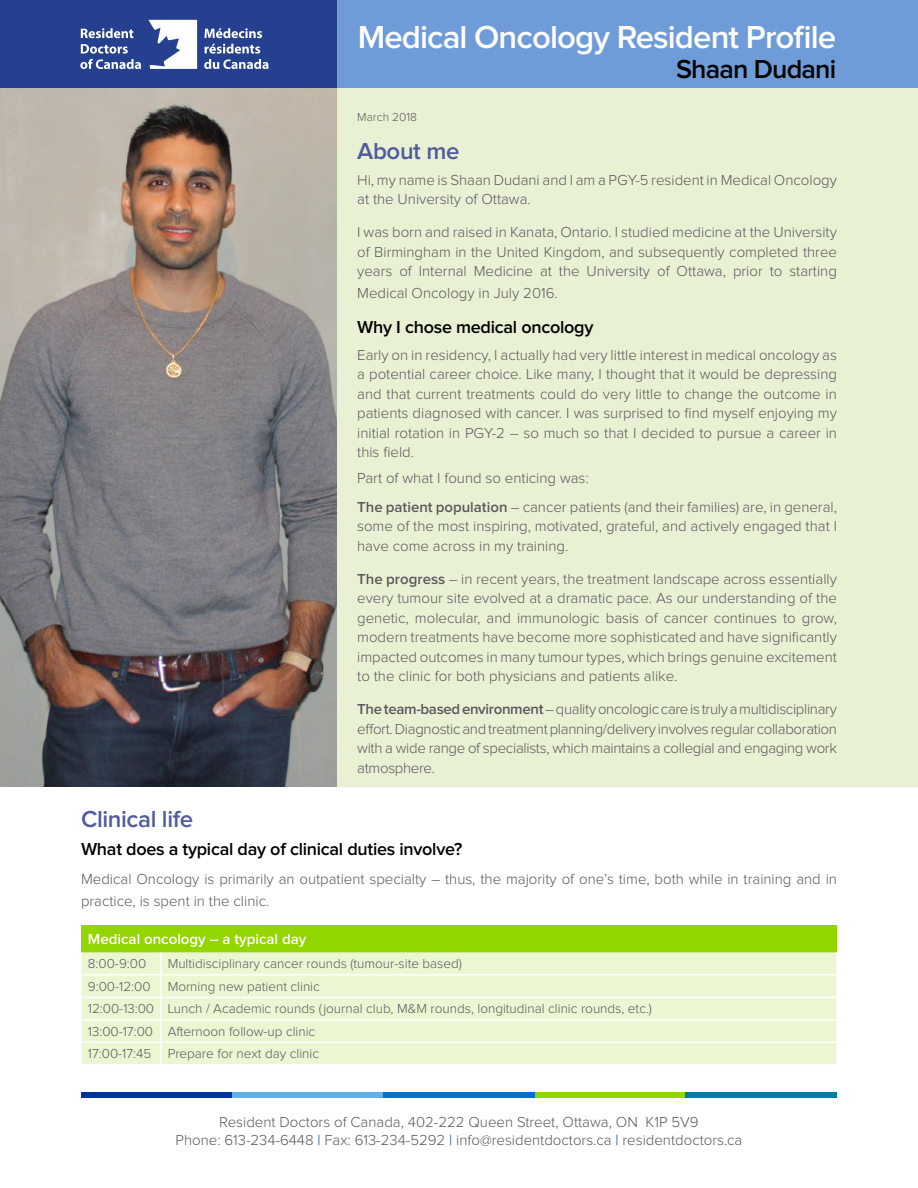
<style>
.page{position:relative;width:918px;height:1188px;background:#fff}
.page>*{position:absolute;margin:0;border:0;box-sizing:border-box;transform-origin:0 0}
.t1{font:600 33px "Proxima Nova";letter-spacing:-.025em;color:#fff}
.t2{font:600 27px "Proxima Nova";letter-spacing:-.03em;color:#000}
.t3{font:600 24px "Proxima Nova";letter-spacing:-.015em;color:#4f5b9e}
.t4{font:600 18px "Proxima Nova";letter-spacing:-.015em;color:#000}
.t5{font:300 15px/19.5px "Proxima Nova";color:#58595b}
.t6{font:600 15px "Proxima Nova";color:#fff}
.t7{font:300 13.5px/22.5px "Proxima Nova";color:#58595b}
.t8{font:300 12px "Proxima Nova";color:#58595b}
.s1{font-weight:600}
.s2{color:#0033a1}
</style>
<div class="page">
<div style="left:38px;top:0;width:880px;height:91px;background:#6f9cd9"></div>
<div style="left:0;top:0;width:337px;height:91px;background:#25408f"></div>
<svg style="left:81px;top:28px;width:52px;height:10px"></svg>
<svg style="left:80px;top:44px;width:61px;height:25px"></svg>
<svg style="left:204px;top:28px;width:58px;height:10px"></svg>
<svg style="left:204px;top:44px;width:64px;height:25px"></svg>
<svg style="left:149px;top:20px;width:48px;height:49px"></svg>
<div style="left:81px;top:1092px;width:151px;height:5px;background:#0033a1"></div>
<div style="left:232px;top:1092px;width:152px;height:5px;background:#61b1e8"></div>
<div style="left:384px;top:1092px;width:151px;height:5px;background:#0070ce"></div>
<div style="left:535px;top:1092px;width:152px;height:5px;background:#91d400"></div>
<div style="left:686px;top:1092px;width:151px;height:5px;background:#007da5"></div>
<div style="left:0;top:88px;width:918px;height:698px;background:#e8f1d4"></div>
<div style="left:81px;top:925px;width:756px;height:27px;background:#93d500"></div>
<div style="left:82px;top:952px;width:755px;height:112px;background:#ebf6d3"></div>
<svg style="left:81px;top:952px;width:1px;height:112px"></svg>
<hr style="left:160px;top:952px;width:2px;height:22px;background:#fff">
<hr style="left:81px;top:974px;width:80px;height:2px;background:#fff">
<hr style="left:161px;top:974px;width:676px;height:2px;background:#fff">
<hr style="left:160px;top:976px;width:2px;height:21px;background:#fff">
<hr style="left:81px;top:997px;width:80px;height:1px;background:#fff">
<hr style="left:161px;top:997px;width:676px;height:1px;background:#fff">
<hr style="left:160px;top:998px;width:2px;height:21px;background:#fff">
<hr style="left:81px;top:1019px;width:80px;height:2px;background:#fff">
<hr style="left:161px;top:1019px;width:676px;height:2px;background:#fff">
<hr style="left:160px;top:1021px;width:2px;height:21px;background:#fff">
<hr style="left:81px;top:1042px;width:80px;height:1px;background:#fff">
<hr style="left:161px;top:1042px;width:676px;height:1px;background:#fff">
<hr style="left:160px;top:1043px;width:2px;height:21px;background:#fff">
<img style="left:0;top:88px;width:337px;height:698px">
<h1 class="t1" style="left:358px;top:19px;width:480px">Medical Oncology Resident Profile</h1>
<h2 class="t2" style="left:676px;top:54px;width:162px">Shaan Dudani</h2>
<p class="t8" style="left:357px;top:110px;width:61px">March 2018</p>
<h3 class="t3" style="left:357px;top:137px;width:104px">About me</h3>
<p class="t5" style="left:357px;top:170px;width:481px">Hi, my name is Shaan Dudani and I am a PGY-5 resident in Medical Oncology at the University of Ottawa.</p>
<p class="t5" style="left:357px;top:223px;width:481px;text-align:justify">I was born and raised in Kanata, Ontario. I studied medicine at the University of Birmingham in the United Kingdom, and subsequently completed three years of Internal Medicine at the University of Ottawa, prior to starting</p>
<p class="t5" style="left:357px;top:284px;width:202px">Medical Oncology in July 2016.</p>
<p class="t4" style="left:357px;top:317px;width:238px">Why I chose medical oncology</p>
<p class="t5" style="left:357px;top:345px;width:481px;text-align:justify">Early on in residency, I actually had very little interest in medical oncology as a potential career choice. Like many, I thought that it would be depressing and that current treatments could do very little to change the outcome in patients diagnosed with cancer. I was surprised to find myself enjoying my initial rotation in PGY-2 – so much so that I decided to pursue a career in this field.</p>
<p class="t5" style="left:357px;top:464px;width:481px;line-height:28.5px">Part of what I found so enticing was:<br><span class="s1">The patient population</span> – cancer patients (and their families) are, in general,</p>
<p class="t5" style="left:357px;top:517px;width:481px">some of the most inspiring, motivated, grateful, and actively engaged that I have come across in my training.</p>
<p class="t5" style="left:357px;top:569px;width:481px;text-align:justify"><span class="s1">The progress</span> – in recent years, the treatment landscape across essentially every tumour site evolved at a dramatic pace. As our understanding of the genetic, molecular, and immunologic basis of cancer continues to grow, modern treatments have become more sophisticated and have significantly impacted outcomes in many tumour types, which brings genuine excitement to the clinic for both physicians and patients alike.</p>
<p class="t5" style="left:357px;top:700px;width:481px;text-align:justify"><span class="s1">The team-based environment</span> – quality oncologic care is truly a multidisciplinary effort. Diagnostic and treatment planning/delivery involves regular collaboration with a wide range of specialists, which maintains a collegial and engaging work atmosphere.</p>
<h3 class="t3" style="left:81px;top:805px;width:114px">Clinical life</h3>
<p class="t4" style="left:81px;top:839px;width:383px">What does a typical day of clinical duties involve?</p>
<p class="t5" style="left:81px;top:868px;width:758px;line-height:21.8px">Medical Oncology is primarily an outpatient specialty – thus, the majority of one’s time, both while in training and in practice, is spent in the clinic.</p>
<p class="t6" style="left:88px;top:930px;width:220px">Medical oncology – a typical day</p>
<p class="t7" style="left:88px;top:953px;width:60px">8:00-9:00</p>
<p class="t7" style="left:168px;top:953px;width:296px">Multidisciplinary cancer rounds (tumour-site based)</p>
<p class="t7" style="left:88px;top:975px;width:64px">9:00-12:00</p>
<p class="t7" style="left:88px;top:975px;width:566px;text-indent:80px">Morning new patient clinic<br>12:00-13:00 Lunch / Academic rounds (journal club, M&amp;M rounds, longitudinal clinic rounds, etc.)<br>13:00-17:00 Afternoon follow-up clinic<br>17:00-17:45 Prepare for next day clinic</p>
<p class="t5" style="left:176px;top:1113px;width:568px;line-height:18px;text-align:center">Resident Doctors of Canada, 402-222 Queen Street, Ottawa, ON K1P 5V9<br>Phone: 613-234-6448 <span class="s2">|</span> Fax: 613-234-5292 <span class="s2">|</span> info@residentdoctors.ca <span class="s2">|</span> residentdoctors.ca</p>
</div>
